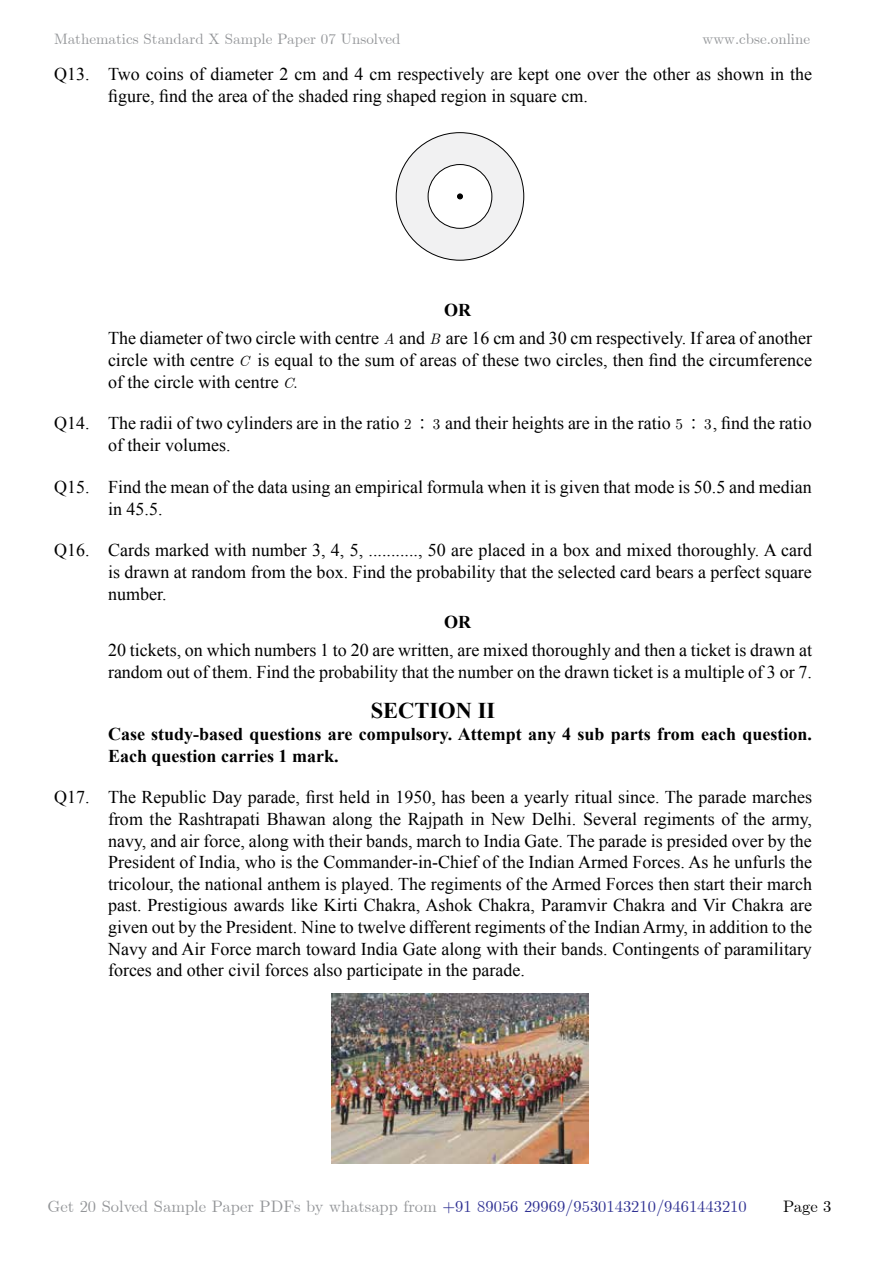
<style>
.page{position:relative;width:893px;height:1263px;background:#fff}
.page>*{position:absolute;margin:0;border:0;box-sizing:border-box;transform-origin:0 0}
.t1{font:700 22.5px "Times New Roman";color:#000}
.t2{font:18px/21.6px "Times New Roman";color:#000}
.t3{font:700 18px/21.6px "Times New Roman";color:#000}
.t4{font:16.5px "Euclid";color:#939598}
.t5{font:16.5px "Euclid";color:#000}
.t6{font:15px "Euclid";color:#939598}
.t7{font:15px "Euclid";color:#000}
.s1{font-weight:700}
.s2{font-family:"Euclid";font-style:italic;font-size:15px}
.s3{font-family:"Euclid";font-size:15px}
.s4{font-family:"M Ma Binary";font-size:15px}
.s5{color:#2e3092}
</style>
<div class="page">
<div style="left:396px;top:133px;width:128px;height:127px;background:#f1f1f2;border-radius:50%"></div>
<div style="left:428px;top:165px;width:64px;height:63px;background:#fff;border-radius:50%"></div>
<div style="left:428px;top:164px;width:64px;height:65px;border:1px solid #000;border-radius:50%"></div>
<svg style="left:457px;top:193px;width:6px;height:6px"></svg>
<img style="left:332px;top:993px;width:256px;height:171px">
<p class="t6" style="left:54px;top:31px;width:348px">Mathematics Standard X Sample Paper 07 Unsolved</p>
<p class="t6" style="left:702px;top:31px;width:109px">www.cbse.online</p>
<p class="t2" style="left:108px;top:63px;width:705px;text-indent:-54px">Q13. Two coins of diameter 2 cm and 4 cm respectively are kept one over the other as shown in the figure, find the area of the shaded ring shaped region in square cm.</p>
<p class="t2" style="left:108px;top:296px;width:705px;line-height:28.3px;text-indent:336px"><span class="s1">O<br></span>The diameter of two circle with centre <span class="s2">A</span> and <span class="s2">B</span> are 16 cm and 30 cm respectively. If area of another</p>
<p class="t2" style="left:108px;top:349px;width:705px">circle with centre <span class="s2">C</span> is equal to the sum of areas of these two circles, then find the circumference of the circle with centre <span class="s2">C</span><span class="s3">.</span></p>
<p class="t2" style="left:54px;top:412px;width:759px">Q14. The radii of two cylinders are in the ratio <span class="s3">2</span> <span class="s4">|</span> and their heights are in the ratio <span class="s3">5</span> <span class="s4">|</span> , find the ratio</p>
<p class="t7" style="left:433px;top:416px;width:9px">3</p>
<p class="t7" style="left:704px;top:416px;width:9px">3</p>
<p class="t2" style="left:108px;top:434px;width:124px">of their volumes.</p>
<p class="t2" style="left:108px;top:476px;width:705px;text-indent:-54px">Q15. Find the mean of the data using an empirical formula when it is given that mode is 50.5 and median in 45.5.</p>
<p class="t2" style="left:108px;top:539px;width:705px;text-align:justify;text-indent:-54px">Q16. Cards marked with number 3, 4, 5, ..........., 50 are placed in a box and mixed thoroughly. A card is drawn at random from the box. Find the probability that the selected card bears a perfect square number.</p>
<p class="t3" style="left:444px;top:611px;width:15px">O</p>
<p class="t2" style="left:108px;top:639px;width:705px">20 tickets, on which numbers 1 to 20 are written, are mixed thoroughly and then a ticket is drawn at random out of them. Find the probability that the number on the drawn ticket is a multiple of 3 or 7.</p>
<p class="t1" style="left:371px;top:695px;width:28px">Secti</p>
<p class="t1" style="left:438px;top:695px;width:58px">on II</p>
<p class="t3" style="left:108px;top:723px;width:705px">Case study-based questions are compulsory. Attempt any 4 sub parts from each question.<br>Each question carries 1 mark.</p>
<p class="t2" style="left:108px;top:786px;width:705px;text-align:justify;text-indent:-54px">Q17. The Republic Day parade, first held in 1950, has been a yearly ritual since. The parade marches from the Rashtrapati Bhawan along the Rajpath in New Delhi. Several regiments of the army, navy, and air force, along with their bands, march to India Gate. The parade is presided over by the President of India, who is the Commander-in-Chief of the Indian Armed Forces. As he unfurls the tricolour, the national anthem is played. The regiments of the Armed Forces then start their march past. Prestigious awards like Kirti Chakra, Ashok Chakra, Paramvir Chakra and Vir Chakra are given out by the President. Nine to twelve different regiments of the Indian Army, in addition to the Navy and Air Force march toward India Gate along with their bands. Contingents of paramilitary forces and other civil forces also participate in the parade.</p>
<p class="t4" style="left:48px;top:1197px;width:701px">Get 20 Solved Sample Paper PDFs by whatsapp from <span class="s5">+91 89056 29969/9530143210/9461443210</span></p>
<p class="t5" style="left:783px;top:1197px;width:50px">Page 3</p>
</div>
